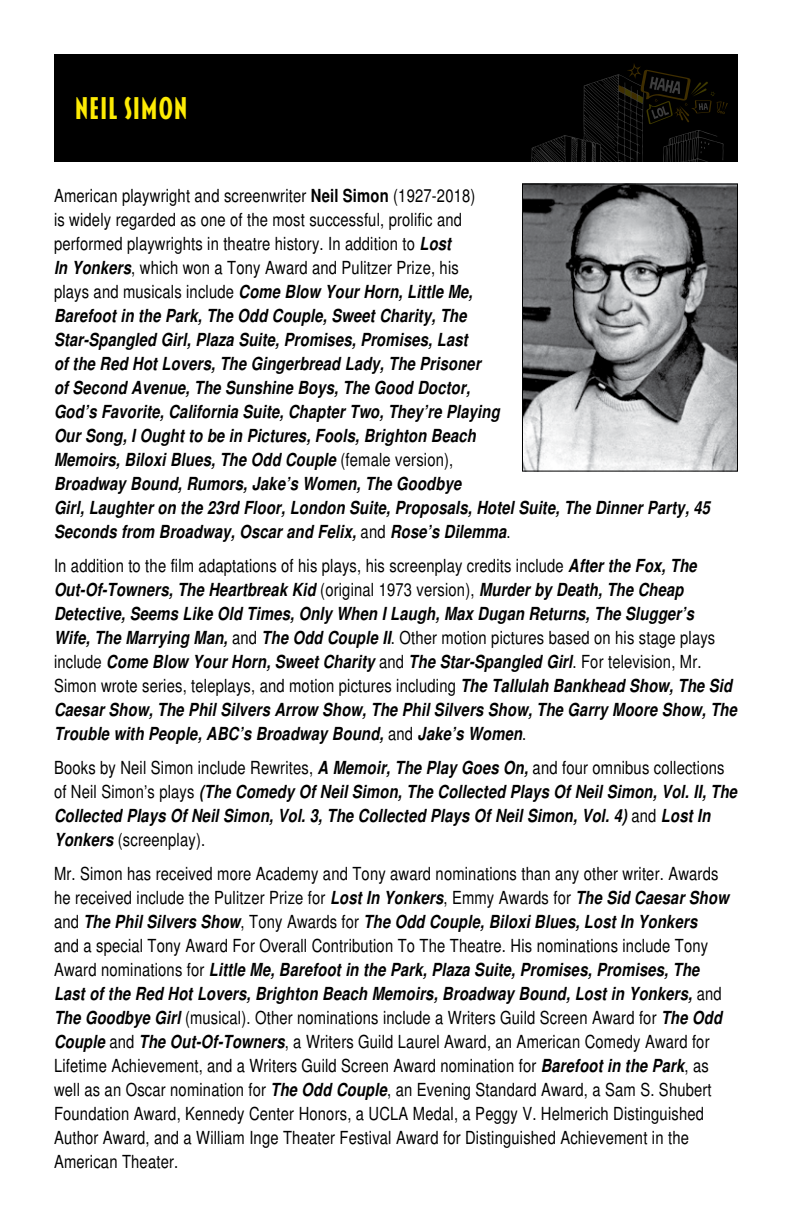
<style>
.page{position:relative;width:792px;height:1224px;background:#fff}
.page>*{position:absolute;margin:0;border:0;box-sizing:border-box;transform-origin:0 0}
.t1{font:700 32px "Blakely";color:#fdeb04}
.t2{font:italic 700 condensed 18px/24px "Helvetica";letter-spacing:.01em;color:#000}
.t3{font:condensed 18px/24px "Helvetica";letter-spacing:.01em;color:#000}
.s1{font-weight:400;font-style:normal}
.s2{font-style:normal}
.s3{font-weight:700;font-style:italic}
</style>
<div class="page">
<div style="left:54px;top:54px;width:684px;height:108px;background:#000"></div>
<svg style="left:531px;top:64px;width:197px;height:98px"></svg>
<img style="left:524px;top:186px;width:212px;height:284px">
<div style="left:522px;top:184px;width:216px;height:288px;border:1px solid #000"></div>
<h1 class="t1" style="left:74px;top:93px;width:115px">NEIL SIMON</h1>
<p class="t2" style="left:54px;top:184px;width:658px"><span class="s1">American playwright and screenwriter</span> <span class="s2">Neil Simon</span> <span class="s1">(1927-2018)<br>is widely regarded as one of the most successful, prolific and<br>performed playwrights in theatre history. In addition to</span> Lost<br>In Yonkers<span class="s1">, which won a Tony Award and Pulitzer Prize, his<br>plays and musicals include</span> Come Blow Your Horn, Little Me,<br>Barefoot in the Park, The Odd Couple, Sweet Charity, The<br>Star-Spangled Girl, Plaza Suite, Promises, Promises, Last<br>of the Red Hot Lovers, The Gingerbread Lady, The Prisoner<br>of Second Avenue, The Sunshine Boys, The Good Doctor,<br>God’s Favorite, California Suite, Chapter Two, They’re Playing<br>Our Song, I Ought to be in Pictures, Fools, Brighton Beach<br>Memoirs, Biloxi Blues, The Odd Couple <span class="s1">(female version),<br></span>Broadway Bound, Rumors, Jake’s Women, The Goodbye<br>Girl, Laughter on the 23rd Floor, London Suite, Proposals, Hotel Suite, The Dinner Party, 45<br>Seconds from Broadway, Oscar and Felix, <span class="s1">and</span> Rose’s Dilemma<span class="s1">.</span></p>
<p class="t2" style="left:54px;top:554px;width:684px"><span class="s1">In addition to the film adaptations of his plays, his screenplay credits include</span> After the Fox, The Out-Of-Towners, The Heartbreak Kid <span class="s1">(original 1973 version),</span> Murder by Death, The Cheap Detective, Seems Like Old Times, Only When I Laugh, Max Dugan Returns, The Slugger’s<br>Wife, The Marrying Man, <span class="s1">and</span> The Odd Couple II<span class="s1">. Other motion pictures based on his stage plays include</span> Come Blow Your Horn, Sweet Charity <span class="s1">and</span> The Star-Spangled Girl<span class="s1">. For television, Mr.<br>Simon wrote series, teleplays, and motion pictures including</span> The Tallulah Bankhead Show, The Sid Caesar Show, The Phil Silvers Arrow Show, The Phil Silvers Show, The Garry Moore Show, The Trouble with People, ABC’s Broadway Bound, <span class="s1">and</span> Jake’s Women<span class="s1">.</span></p>
<p class="t2" style="left:54px;top:756px;width:685px"><span class="s1">Books by Neil Simon include Rewrites,</span> A Memoir, The Play Goes On, <span class="s1">and four omnibus collections of Neil Simon’s plays</span> (The Comedy Of Neil Simon, The Collected Plays Of Neil Simon, Vol. II, The Collected Plays Of Neil Simon, Vol. 3, The Collected Plays Of Neil Simon, Vol. 4) <span class="s1">and</span> Lost In Yonkers <span class="s1">(screenplay).</span></p>
<p class="t3" style="left:54px;top:862px;width:676px">Mr. Simon has received more Academy and Tony award nominations than any other writer. Awards he received include the Pulitzer Prize for <span class="s3">Lost In Yonkers</span>, Emmy Awards for <span class="s3">The Sid Caesar Show </span>and <span class="s3">The Phil Silvers Show</span>, Tony Awards for <span class="s3">The Odd Couple, Biloxi Blues, Lost In Yonkers<br></span>and a special Tony Award For Overall Contribution To The Theatre. His nominations include Tony Award nominations for <span class="s3">Little Me, Barefoot in the Park, Plaza Suite, Promises, Promises, The Last of the Red Hot Lovers, Brighton Beach Memoirs, Broadway Bound, Lost in Yonkers,</span> and <span class="s3">The Goodbye Girl</span> (musical). Other nominations include a Writers Guild Screen Award for <span class="s3">The Odd Couple</span> and <span class="s3">The Out-Of-Towners</span>, a Writers Guild Laurel Award, an American Comedy Award for Lifetime Achievement, and a Writers Guild Screen Award nomination for <span class="s3">Barefoot in the Park</span>, as well as an Oscar nomination for <span class="s3">The Odd Couple</span>, an Evening Standard Award, a Sam S. Shubert Foundation Award, Kennedy Center Honors, a UCLA Medal, a Peggy V. Helmerich Distinguished Author Award, and a William Inge Theater Festival Award for Distinguished Achievement in the American Theater.</p>
</div>
